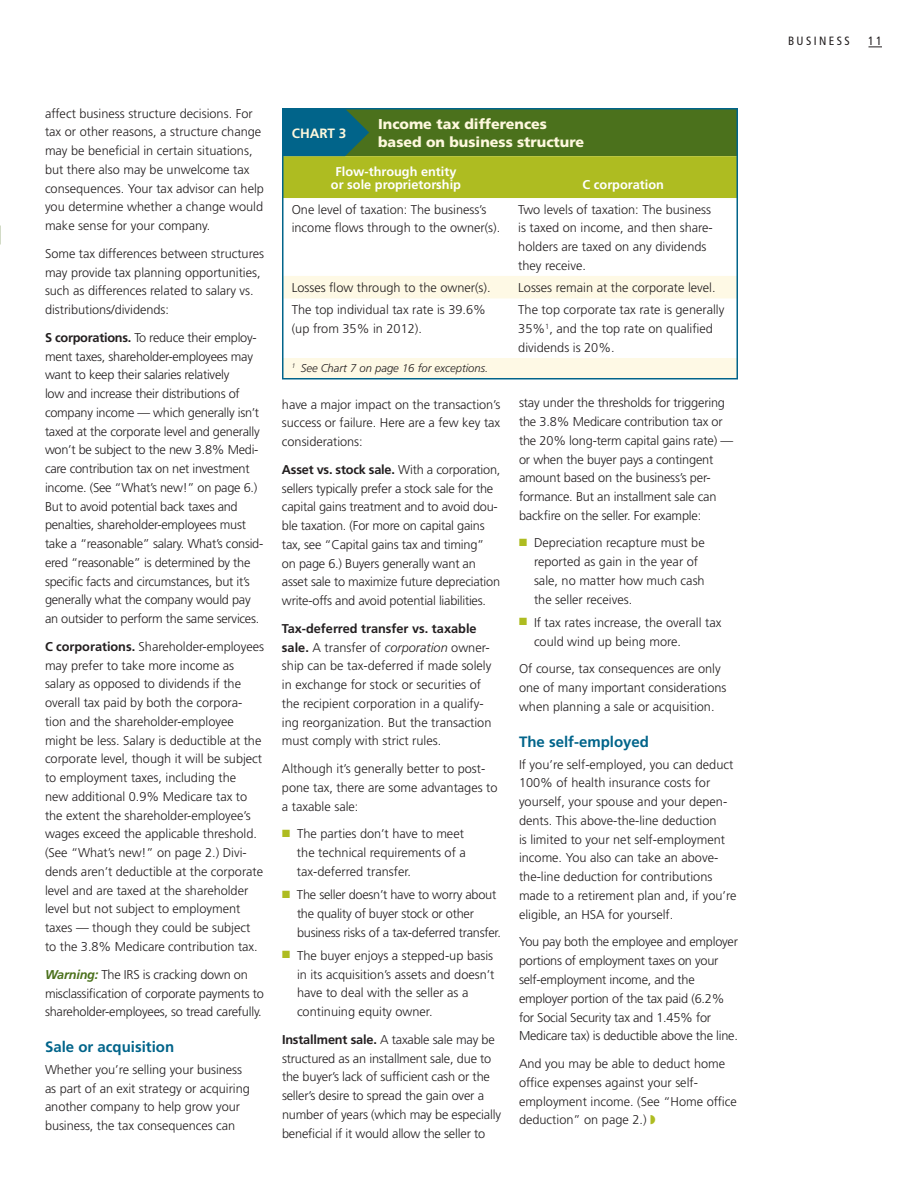
<style>
.page{position:relative;width:918px;height:1188px;background:#fff}
.page>*{position:absolute;margin:0;border:0;box-sizing:border-box;transform-origin:0 0}
.Subhead{font:700 15px "Frutiger LT Std";color:#01648a}
.Headline_Chart{font:900 14.25px/18px "Frutiger LT Std";color:#fef8dd}
.Tag_Chart{font:700 13.5px "Frutiger LT Std";color:#fef8dd}
.Body{font:300 12.75px/18.8px "Frutiger LT Std";letter-spacing:-.005em;color:#231f20}
.Body_Chart{font:300 12.75px/18.8px "Frutiger LT Std";color:#231f20}
.Bullets_Body{font:300 12.75px/18.8px "Frutiger LT Std";color:#231f20}
.Bullets_Body-2{font:300 12.75px/18.8px "Frutiger LT Std";letter-spacing:-.02em;color:#231f20}
.Subhead_Chart{font:700 12.75px/13.5px "Frutiger LT Std";color:#fff;text-align:center}
.Folio_Right{font:condensed 12px "Frutiger LT Std";letter-spacing:.2em;color:#231f20}
.Footnote_Chart{font:italic 300 11.25px "Frutiger LT Std";color:#231f20}
.s1{font-weight:700}
.s2{font-weight:700;font-style:italic;color:#4b711c}
.s3{font-style:italic}
.s4{color:#aebc21}
</style>
<div class="page">
<svg style="left:868px;top:46px;width:14px;height:1px"></svg>
<svg style="left:285px;top:298px;width:450px;height:1px"></svg>
<div style="left:285px;top:276px;width:450px;height:22px;background:#fef9e5"></div>
<div style="left:283px;top:358px;width:454px;height:21px;background:#fef9e5"></div>
<svg style="left:285px;top:111px;width:450px;height:87px;background:#749428"></svg>
<div style="left:282px;top:108px;width:456px;height:272px;border:2px solid #01648a"></div>
<p class="Body" style="left:45px;top:104px;width:220px">affect business structure decisions. For tax or other reasons, a structure change may be beneficial in certain situations, but there also may be unwelcome tax consequences. Your tax advisor can help you determine whether a change would make sense for your company.</p>
<p class="Body" style="left:45px;top:244px;width:220px">Some tax differences between structures may provide tax planning opportunities, such as differences related to salary vs. distributions/dividends:</p>
<p class="Body" style="left:45px;top:328px;width:220px"><span class="s1">S corporations.</span> To reduce their employ&shy;ment taxes, shareholder-employees may want to keep their salaries relatively<br>low and increase their distributions of company income — which generally isn’t taxed at the corporate level and generally won’t be subject to the new 3.8% Medi&shy;care contribution tax on net investment income. (See “What’s new!” on page 6.)<br>But to avoid potential back taxes and penalties, shareholder-employees must take a “reasonable” salary. What’s consid&shy;ered “reasonable” is determined by the specific facts and circumstances, but it’s generally what the company would pay an outsider to perform the same services.</p>
<p class="Body" style="left:45px;top:637px;width:221px"><span class="s1">C corporations.</span> Shareholder-employees may prefer to take more income as salary as opposed to dividends if the overall tax paid by both the corpora&shy;tion and the shareholder-employee might be less. Salary is deductible at the corporate level, though it will be subject to employment taxes, including the<br>new additional 0.9% Medicare tax to the extent the shareholder-employee’s wages exceed the applicable threshold. (See “What’s new!” on page 2.) Divi&shy;dends aren’t deductible at the corporate level and are taxed at the shareholder level but not subject to employment taxes — though they could be subject to the 3.8% Medicare contribution tax.</p>
<p class="Body" style="left:45px;top:965px;width:220px"><span class="s2">Warning:</span> The IRS is cracking down on misclassification of corporate payments to shareholder-employees, so tread carefully.</p>
<p class="Subhead" style="left:45px;top:1038px;width:131px">Sale or acquisition</p>
<p class="Body" style="left:45px;top:1060px;width:206px">Whether you’re selling your business as part of an exit strategy or acquiring another company to help grow your business, the tax consequences can</p>
<p class="Tag_Chart" style="left:292px;top:125px;width:56px">CHART 3</p>
<p class="Headline_Chart" style="left:378px;top:115px;width:208px">Income tax differences based on business structure</p>
<p class="Subhead_Chart" style="left:331px;top:165px;width:132px">Flow-through entity or sole proprietorship</p>
<p class="Subhead_Chart" style="left:583px;top:178px;width:83px">C corporation</p>
<p class="Body_Chart" style="left:292px;top:200px;width:210px">One level of taxation: The business’s income flows through to the owner(s).</p>
<p class="Body_Chart" style="left:518px;top:200px;width:196px">Two levels of taxation: The business is taxed on income, and then share&shy;holders are taxed on any dividends they receive.</p>
<p class="Body_Chart" style="left:292px;top:278px;width:200px">Losses flow through to the owner(s).</p>
<p class="Body_Chart" style="left:518px;top:278px;width:199px">Losses remain at the corporate level.</p>
<p class="Body_Chart" style="left:292px;top:300px;width:196px">The top individual tax rate is 39.6% (up from 35% in 2012).</p>
<p class="Body_Chart" style="left:518px;top:300px;width:208px">The top corporate tax rate is generally<br>35%<sup>1</sup>, and the top rate on qualified dividends is 20%.</p>
<p class="Footnote_Chart" style="left:292px;top:362px;width:198px"><sup>1</sup> See Chart 7 on page 16 for exceptions.</p>
<p class="Body" style="left:282px;top:395px;width:220px;text-align:justify">have a major impact on the transaction’s success or failure. Here are a few key tax considerations:</p>
<p class="Body" style="left:282px;top:460px;width:220px"><span class="s1">Asset vs. stock sale.</span> With a corporation, sellers typically prefer a stock sale for the capital gains treatment and to avoid dou&shy;ble taxation. (For more on capital gains tax, see “Capital gains tax and timing” on page 6.) Buyers generally want an asset sale to maximize future depreciation write-offs and avoid potential liabilities.</p>
<p class="Body" style="left:282px;top:619px;width:211px"><span class="s1">Tax-deferred transfer vs. taxable sale.</span> A transfer of <span class="s3">corporation</span> owner&shy;ship can be tax-deferred if made solely in exchange for stock or securities of the recipient corporation in a qualify&shy;ing reorganization. But the transaction must comply with strict rules.</p>
<p class="Body" style="left:282px;top:760px;width:217px">Although it’s generally better to post&shy;pone tax, there are some advantages to a taxable sale:</p>
<p class="Bullets_Body" style="left:297px;top:825px;width:170px;text-indent:-15px"><span class="s4">■</span> The parties don’t have to meet the technical requirements of a tax-deferred transfer.</p>
<p class="Bullets_Body-2" style="left:297px;top:885px;width:205px;text-indent:-15px"><span class="s4">■</span> The seller doesn’t have to worry about the quality of buyer stock or other business risks of a tax-deferred transfer.</p>
<p class="Bullets_Body" style="left:297px;top:946px;width:199px;text-indent:-15px"><span class="s4">■</span> The buyer enjoys a stepped-up basis in its acquisition’s assets and doesn’t have to deal with the seller as a continuing equity owner.</p>
<p class="Body" style="left:282px;top:1030px;width:221px"><span class="s1">Installment sale.</span> A taxable sale may be structured as an installment sale, due to the buyer’s lack of sufficient cash or the seller’s desire to spread the gain over a number of years (which may be especially beneficial if it would allow the seller to</p>
<p class="Body" style="left:519px;top:394px;width:216px">stay under the thresholds for triggering the 3.8% Medicare contribution tax or the 20% long-term capital gains rate) — or when the buyer pays a contingent amount based on the business’s per&shy;formance. But an installment sale can backfire on the seller. For example:</p>
<p class="Bullets_Body" style="left:534px;top:534px;width:172px;text-indent:-15px"><span class="s4">■</span> Depreciation recapture must be reported as gain in the year of sale, no matter how much cash the seller receives.</p>
<p class="Bullets_Body" style="left:534px;top:613px;width:189px;text-indent:-15px"><span class="s4">■</span> If tax rates increase, the overall tax could wind up being more.</p>
<p class="Body" style="left:519px;top:660px;width:209px">Of course, tax consequences are only one of many important considerations when planning a sale or acquisition.</p>
<p class="Subhead" style="left:519px;top:733px;width:132px">The self-employed</p>
<p class="Body" style="left:519px;top:755px;width:219px">If you’re self-employed, you can deduct 100% of health insurance costs for yourself, your spouse and your depen&shy;dents. This above-the-line deduction<br>is limited to your net self-employment income. You also can take an above&shy;the-line deduction for contributions made to a retirement plan and, if you’re eligible, an HSA for yourself.</p>
<p class="Body" style="left:519px;top:933px;width:221px">You pay both the employee and employer portions of employment taxes on your self-employment income, and the employ<span class="s3">er</span> portion of the tax paid (6.2% for Social Security tax and 1.45% for Medicare tax) is deductible above the line.</p>
<p class="Body" style="left:519px;top:1054px;width:219px">And you may be able to deduct home office expenses against your self&shy;employment income. (See “Home office deduction” on page 2.)</p>
<p class="Folio_Right" style="left:788px;top:34px;width:63px">BUSINESS</p>
<p class="Folio_Right" style="left:868px;top:34px;width:15px">11</p>
</div>
